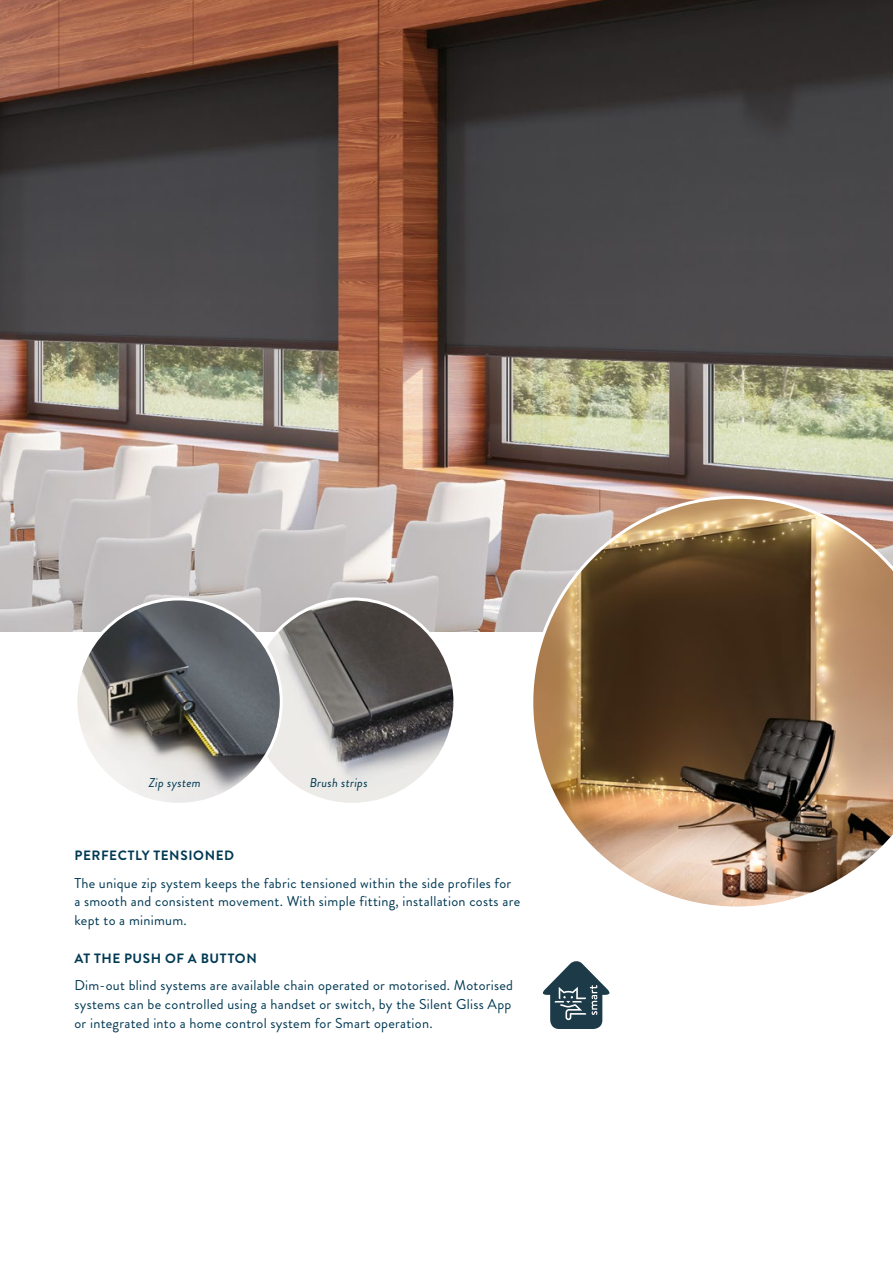
<style>
.page{position:relative;width:893px;height:1263px;background:#fff}
.page>*{position:absolute;margin:0;border:0;box-sizing:border-box;transform-origin:0 0}
.t1{font:14.25px/18.8px "Brandon Grotesque";letter-spacing:.02em;color:#003953}
.t2{font:700 13.5px "Brandon Grotesque";letter-spacing:.045em;color:#003953}
.t3{font:italic 12.75px "Brandon Grotesque";letter-spacing:.02em;color:#003953}
</style>
<div class="page">
<img style="left:0;top:0;width:893px;height:631px">
<img style="left:250px;top:599px;width:205px;height:205px;border-radius:103px">
<img style="left:76px;top:599px;width:205px;height:205px;border-radius:103px">
<img style="left:530px;top:496px;width:363px;height:411px">
<svg style="left:542px;top:961px;width:68px;height:68px"></svg>
<p class="t3" style="left:149px;top:774px;width:53px">Zip system</p>
<p class="t3" style="left:310px;top:774px;width:59px">Brush strips</p>
<p class="t2" style="left:75px;top:846px;width:161px">PERFECTLY TENSIONED</p>
<p class="t1" style="left:74px;top:874px;width:447px">The unique zip system keeps the fabric tensioned within the side profiles for a smooth and consistent movement. With simple fitting, installation costs are kept to a minimum.</p>
<p class="t2" style="left:75px;top:949px;width:184px">AT THE PUSH OF A BUTTON</p>
<p class="t1" style="left:74px;top:976px;width:440px">Dim-out blind systems are available chain operated or motorised. Motorised systems can be controlled using a handset or switch, by the Silent Gliss App or integrated into a home control system for Smart operation.</p>
</div>
